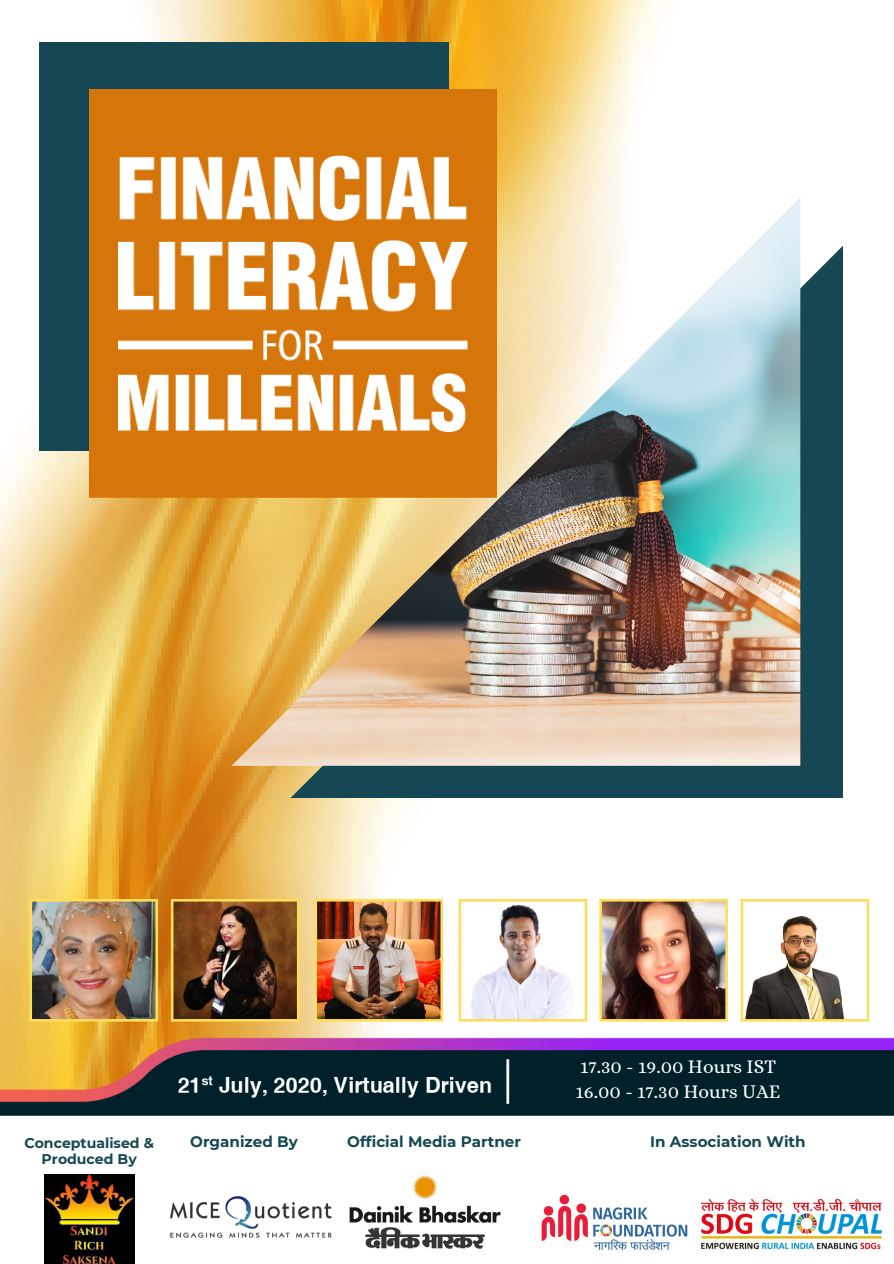
<style>
.page{position:relative;width:894px;height:1264px;background:#fff}
.page>*{position:absolute;margin:0;border:0;box-sizing:border-box;transform-origin:0 0}
.t1{font:47.7px "Alice";color:#fff}
.t2{font:19.5px "Alice";color:#fff}
.t3{font:700 15.15px "Montserrat";color:#154854}
.t4{font:700 14.1px/15.9px "Montserrat";color:#154854;text-align:center}
</style>
<div class="page">
<img style="left:44px;top:1174px;width:90px;height:89px">
<img style="left:169px;top:1196px;width:163px;height:42px">
<img style="left:541px;top:1194px;width:342px;height:57px">
<img style="left:349px;top:1175px;width:152px;height:74px">
<img style="left:0;top:0;width:789px;height:1029px">
<img style="left:0;top:1029px;width:893px;height:87px">
<img style="left:177px;top:1066px;width:317px;height:34px">
<div style="left:39px;top:42px;width:409px;height:409px;background:#154854"></div>
<div style="left:89px;top:89px;width:407px;height:408px;background:#d6760a"></div>
<img style="left:118px;top:156px;width:349px;height:275px">
<svg style="left:290px;top:246px;width:552px;height:552px;fill:#154854"></svg>
<img style="left:231px;top:197px;width:569px;height:568px">
<img style="left:29px;top:899px;width:129px;height:122px">
<img style="left:171px;top:899px;width:128px;height:122px">
<img style="left:314px;top:899px;width:129px;height:122px">
<svg style="left:458px;top:899px;width:129px;height:122px"></svg>
<img style="left:599px;top:899px;width:128px;height:122px">
<img style="left:740px;top:899px;width:129px;height:122px">
<h1 class="t1" style="left:494px;top:1050px;width:28px">|</h1>
<p class="t2" style="left:580px;top:1055px;width:197px">17.30 - 19.00 Hours IST</p>
<p class="t2" style="left:575px;top:1080px;width:206px">16.00 - 17.30 Hours UAE</p>
<p class="t4" style="left:24px;top:1135px;width:131px">Conceptualised &amp;<br>Produced By</p>
<p class="t3" style="left:190px;top:1132px;width:109px">Organized By</p>
<p class="t3" style="left:347px;top:1132px;width:175px">Official Media Partner</p>
<p class="t3" style="left:650px;top:1132px;width:157px">In Association With</p>
</div>
